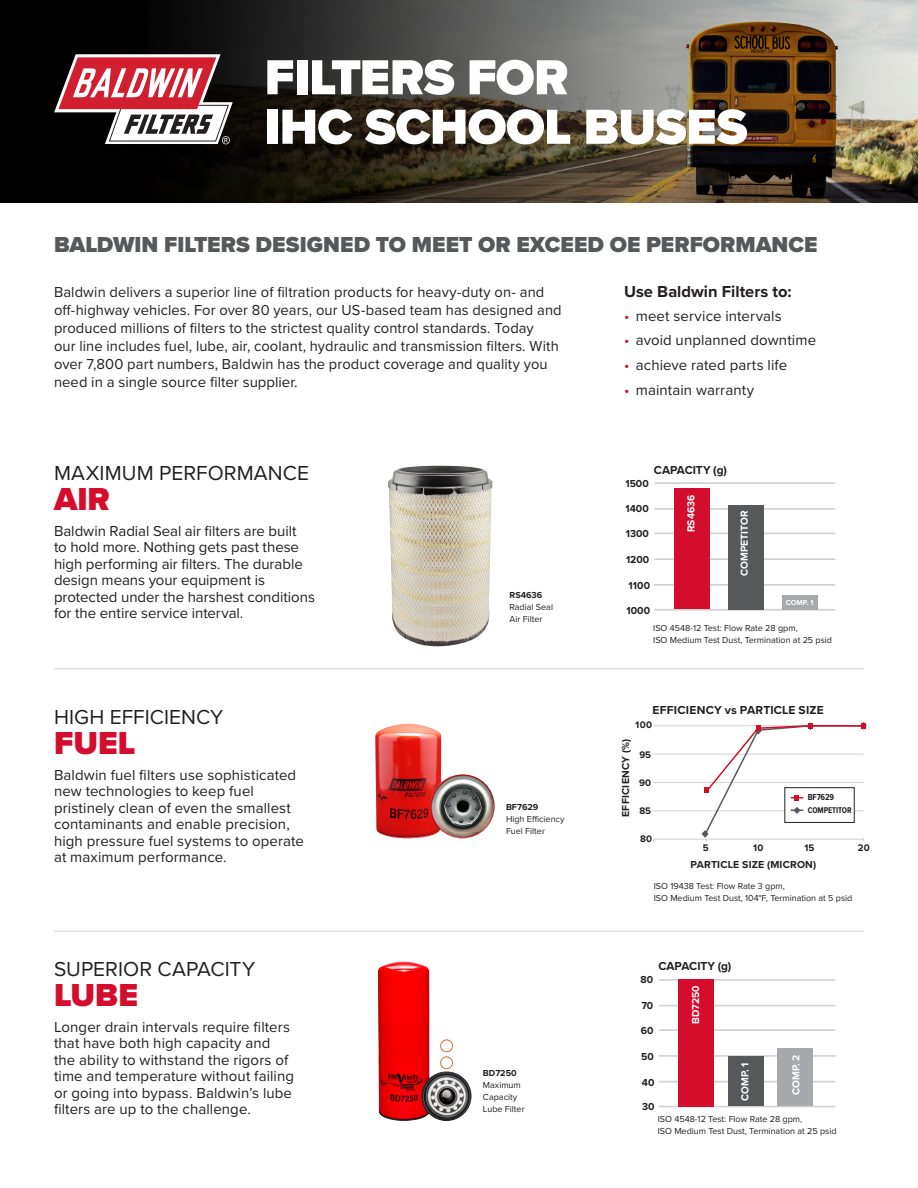
<style>
.page{position:relative;width:918px;height:1188px;background:#fff}
.page>*{position:absolute;margin:0;border:0;box-sizing:border-box;transform-origin:0 0}
.Headline_-_Futura{font:900 51px "Proxima Nova";letter-spacing:-.015em;color:#fff}
.t1{font:900 33px "Proxima Nova";color:#d30d2b}
.t2{font:900 22.5px "Proxima Nova";color:#57585a}
.t3{font:21px "Proxima Nova";letter-spacing:.005em;color:#231f20}
.Description{font:700 16.5px "Proxima Nova";color:#231f20}
.Body_Copy{font:15px/16.5px "Proxima Nova";letter-spacing:.005em;color:#231f20}
.Product_Name{font:15px "Proxima Nova";letter-spacing:.005em;color:#231f20}
.t4{font:700 12px "Proxima Nova";letter-spacing:.01em;color:#231f20}
.t5{font:700 10.5px "Proxima Nova";letter-spacing:.01em;color:#231f20}
.t6{font:700 10.5px "Proxima Nova";letter-spacing:.005em;color:#fff}
.t7{font:700 9.9px "Proxima Nova";letter-spacing:.005em;color:#231f20}
.t8{font:9px "Proxima Nova";color:#231f20}
.t9{font:700 9px "Proxima Nova";color:#231f20}
.t10{font:700 9px "Proxima Nova Cond";letter-spacing:-.01em;color:#231f20}
.t11{font:700 8.7px "Proxima Nova Cond";letter-spacing:-.015em;color:#231f20}
.t12{font:700 7.5px "Proxima Nova";color:#fff}
.s1{color:#d30d2b}
</style>
<div class="page">
<img style="left:0;top:0;width:918px;height:202px">
<svg style="left:54px;top:54px;width:179px;height:90px"></svg>
<hr style="left:54px;top:669px;width:810px;height:1px;background:#231f20">
<img style="left:388px;top:466px;width:104px;height:180px">
<hr style="left:654px;top:482px;width:181px;height:2px;background:#d1d2d4">
<hr style="left:654px;top:508px;width:181px;height:2px;background:#d1d2d4">
<hr style="left:654px;top:533px;width:181px;height:1px;background:#d1d2d4">
<hr style="left:654px;top:558px;width:181px;height:2px;background:#d1d2d4">
<hr style="left:654px;top:584px;width:181px;height:2px;background:#d1d2d4">
<hr style="left:654px;top:609px;width:181px;height:2px;background:#d1d2d4">
<div style="left:674px;top:488px;width:35px;height:121px;background:#d30d2b"></div>
<div style="left:728px;top:505px;width:36px;height:104px;background:#57585a"></div>
<div style="left:782px;top:595px;width:36px;height:14px;background:#a8a9ad"></div>
<img style="left:375px;top:724px;width:120px;height:114px">
<hr style="left:653px;top:754px;width:210px;height:1px;background:#d1d2d4">
<hr style="left:653px;top:782px;width:210px;height:1px;background:#d1d2d4">
<hr style="left:653px;top:725px;width:210px;height:1px;background:#d1d2d4">
<hr style="left:653px;top:810px;width:210px;height:1px;background:#d1d2d4">
<hr style="left:653px;top:839px;width:210px;height:1px;background:#d1d2d4">
<svg style="left:702px;top:722px;width:165px;height:119px"></svg>
<img style="left:378px;top:962px;width:94px;height:159px">
<hr style="left:659px;top:979px;width:176px;height:2px;background:#d1d2d4">
<hr style="left:659px;top:1005px;width:176px;height:1px;background:#d1d2d4">
<hr style="left:659px;top:1029px;width:176px;height:2px;background:#d1d2d4">
<hr style="left:659px;top:1055px;width:176px;height:2px;background:#d1d2d4">
<hr style="left:659px;top:1081px;width:176px;height:1px;background:#d1d2d4">
<hr style="left:659px;top:1106px;width:176px;height:1px;background:#d1d2d4">
<div style="left:678px;top:979px;width:36px;height:127px;background:#d30d2b"></div>
<div style="left:728px;top:1056px;width:36px;height:50px;background:#57585a"></div>
<div style="left:777px;top:1049px;width:36px;height:57px;background:#a8a9ad"></div>
<hr style="left:54px;top:931px;width:810px;height:1px;background:#231f20">
<p class="Headline_-_Futura" style="left:265px;top:39px;width:306px">FILTERS FOR</p>
<p class="Headline_-_Futura" style="left:265px;top:89px;width:485px">IHC SCHOOL BUSES</p>
<p class="t2" style="left:54px;top:227px;width:765px">BALDWIN FILTERS DESIGNED TO MEET OR EXCEED OE PERFORMANCE</p>
<p class="Body_Copy" style="left:54px;top:282px;width:509px;line-height:18px">Baldwin delivers a superior line of filtration products for heavy-duty on- and off-highway vehicles. For over 80 years, our US-based team has designed and produced millions of filters to the strictest quality control standards. Today<br>our line includes fuel, lube, air, coolant, hydraulic and transmission filters. With over 7,800 part numbers, Baldwin has the product coverage and quality you need in a single source filter supplier.</p>
<p class="Description" style="left:624px;top:279px;width:169px">Use Baldwin Filters to:</p>
<p class="Product_Name" style="left:624px;top:304px;width:159px"><span class="s1">•</span> meet service intervals</p>
<p class="Product_Name" style="left:624px;top:329px;width:194px"><span class="s1">•</span> avoid unplanned downtime</p>
<p class="Product_Name" style="left:624px;top:354px;width:165px"><span class="s1">•</span> achieve rated parts life</p>
<p class="Product_Name" style="left:624px;top:379px;width:131px"><span class="s1">•</span> maintain warranty</p>
<p class="t3" style="left:54px;top:457px;width:257px">MAXIMUM PERFORMANCE</p>
<p class="t1" style="left:54px;top:474px;width:57px">AIR</p>
<p class="Body_Copy" style="left:54px;top:522px;width:262px">Baldwin Radial Seal air filters are built<br>to hold more. Nothing gets past these high performing air filters. The durable design means your equipment is protected under the harshest conditions for the entire service interval.</p>
<p class="t3" style="left:54px;top:702px;width:171px">HIGH EFFICIENCY</p>
<p class="t1" style="left:54px;top:719px;width:83px">FUEL</p>
<p class="Body_Copy" style="left:54px;top:766px;width:252px">Baldwin fuel filters use sophisticated new technologies to keep fuel pristinely clean of even the smallest contaminants and enable precision, high pressure fuel systems to operate at maximum performance.</p>
<p class="t3" style="left:54px;top:953px;width:203px">SUPERIOR CAPACITY</p>
<p class="t1" style="left:54px;top:970px;width:86px">LUBE</p>
<p class="Body_Copy" style="left:54px;top:1018px;width:242px">Longer drain intervals require filters that have both high capacity and the ability to withstand the rigors of time and temperature without failing or going into bypass. Baldwin’s lube filters are up to the challenge.</p>
<p class="t9" style="left:510px;top:589px;width:34px">RS4636</p>
<p class="t8" style="left:510px;top:601px;width:45px">Radial Seal</p>
<p class="t8" style="left:510px;top:613px;width:34px">Air Filter</p>
<p class="t9" style="left:506px;top:801px;width:34px">BF7629</p>
<p class="t8" style="left:506px;top:813px;width:60px">High Efficiency</p>
<p class="t8" style="left:506px;top:825px;width:41px">Fuel Filter</p>
<p class="t9" style="left:483px;top:1066px;width:35px">BD7250</p>
<p class="t8" style="left:483px;top:1078px;width:39px">Maximum</p>
<p class="t8" style="left:483px;top:1090px;width:36px">Capacity</p>
<p class="t8" style="left:483px;top:1102px;width:43px">Lube Filter</p>
<p class="t4" style="left:654px;top:461px;width:74px">CAPACITY (g)</p>
<p class="t5" style="left:625px;top:475px;width:25px">1500</p>
<p class="t5" style="left:626px;top:501px;width:25px">1400</p>
<p class="t5" style="left:626px;top:526px;width:25px">1300</p>
<p class="t5" style="left:626px;top:552px;width:25px">1200</p>
<p class="t5" style="left:629px;top:578px;width:23px">1100</p>
<p class="t5" style="left:626px;top:602px;width:25px">1000</p>
<p class="t6" style="left:683px;top:532px;width:39px;rotate:-90deg">RS4636</p>
<p class="t6" style="left:737px;top:576px;width:67px;rotate:-90deg">COMPETITOR</p>
<p class="t12" style="left:786px;top:597px;width:29px">COMP. 1</p>
<p class="t8" style="left:653px;top:622px;width:146px">ISO 4548-12 Test: Flow Rate 28 gpm,</p>
<p class="t8" style="left:653px;top:634px;width:180px">ISO Medium Test Dust, Termination at 25 psid</p>
<p class="t4" style="left:652px;top:701px;width:173px">EFFICIENCY vs PARTICLE SIZE</p>
<p class="t7" style="left:634px;top:717px;width:19px">100</p>
<p class="t5" style="left:618px;top:817px;width:79px;rotate:-90deg">EFFICIENCY (%)</p>
<p class="t7" style="left:639px;top:747px;width:13px">95</p>
<p class="t7" style="left:639px;top:775px;width:13px">90</p>
<p class="t7" style="left:639px;top:803px;width:13px">85</p>
<p class="t7" style="left:640px;top:832px;width:13px">80</p>
<p class="t10" style="left:808px;top:791px;width:28px">BF7629</p>
<p class="t11" style="left:808px;top:804px;width:46px">COMPETITOR</p>
<p class="t7" style="left:703px;top:840px;width:7px">5</p>
<p class="t7" style="left:753px;top:840px;width:12px">10</p>
<p class="t7" style="left:805px;top:840px;width:11px">15</p>
<p class="t7" style="left:858px;top:840px;width:13px">20</p>
<p class="t5" style="left:690px;top:856px;width:127px">PARTICLE SIZE (MICRON)</p>
<p class="t8" style="left:654px;top:879px;width:133px">ISO 19438 Test: Flow Rate 3 gpm,</p>
<p class="t8" style="left:654px;top:891px;width:200px">ISO Medium Test Dust, 104°F, Termination at 5 psid</p>
<p class="t4" style="left:658px;top:958px;width:74px">CAPACITY (g)</p>
<p class="t5" style="left:641px;top:972px;width:14px">80</p>
<p class="t5" style="left:641px;top:998px;width:13px">70</p>
<p class="t5" style="left:641px;top:1022px;width:14px">60</p>
<p class="t5" style="left:641px;top:1048px;width:14px">50</p>
<p class="t5" style="left:642px;top:1074px;width:14px">40</p>
<p class="t5" style="left:642px;top:1099px;width:14px">30</p>
<p class="t6" style="left:688px;top:1024px;width:40px;rotate:-90deg">BD7250</p>
<p class="t6" style="left:737px;top:1101px;width:40px;rotate:-90deg">COMP. 1</p>
<p class="t6" style="left:788px;top:1095px;width:42px;rotate:-90deg">COMP. 2</p>
<p class="t8" style="left:658px;top:1112px;width:146px">ISO 4548-12 Test: Flow Rate 28 gpm,</p>
<p class="t8" style="left:658px;top:1124px;width:180px">ISO Medium Test Dust, Termination at 25 psid</p>
</div>
